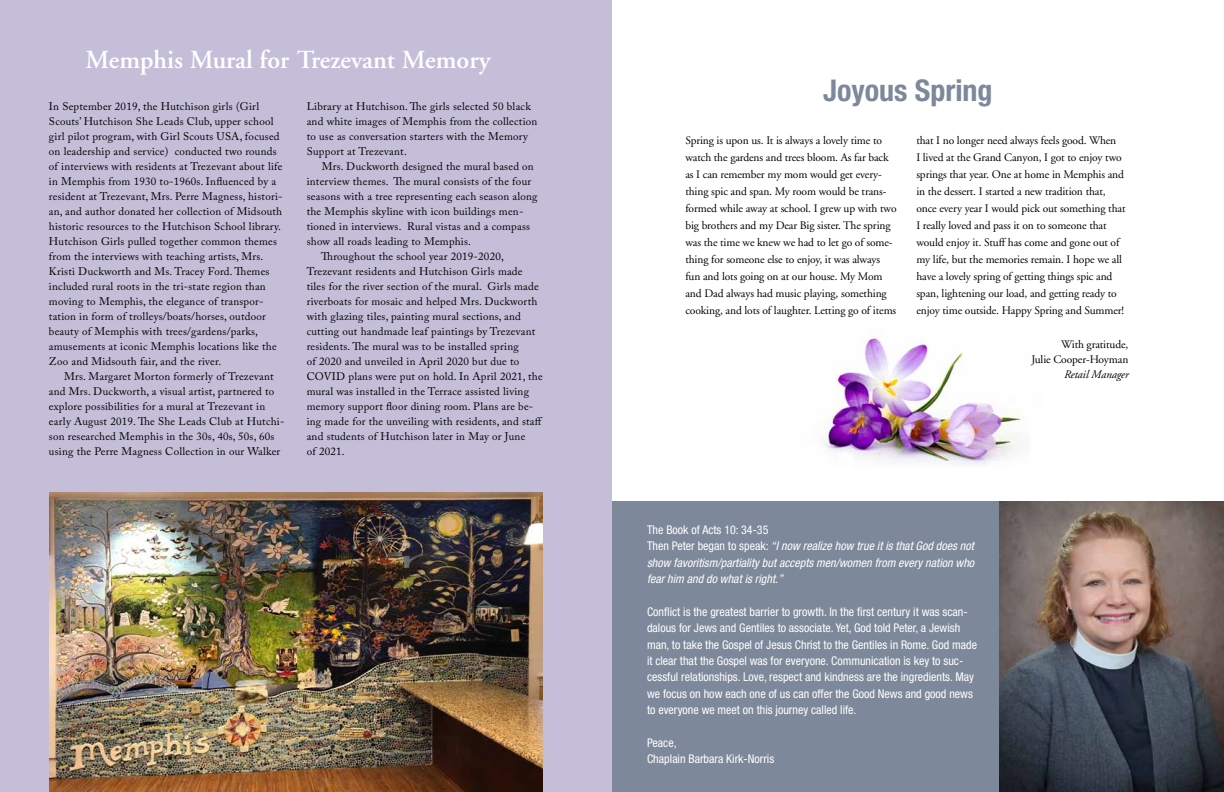
<style>
.page{position:relative;width:1224px;height:792px;background:#fff}
.page>*{position:absolute;margin:0;border:0;box-sizing:border-box;transform-origin:0 0}
.t1{font:700 condensed 30px "Helvetica Neue LT Std";color:#7d889a}
.t2{font:600 26px "Adobe Garamond";color:#fff}
.t3{font:condensed 12px/16.4px "Helvetica Neue LT Std";color:#fff}
.t4{font:italic condensed 12px/16.4px "Helvetica Neue LT Std";color:#fff}
.t5{font:11.5px/17px "Adobe Garamond";letter-spacing:-.01em;color:#000}
.t6{font:italic 11.5px "Adobe Garamond";letter-spacing:-.01em;color:#000}
.t7{font:11px/15px "Adobe Caslon Pro";letter-spacing:.02em;color:#000}
.s1{font-style:normal}
</style>
<div class="page">
<img style="left:823px;top:335px;width:198px;height:130px">
<div style="left:612px;top:501px;width:612px;height:291px;background:#7d889a"></div>
<img style="left:999px;top:501px;width:225px;height:291px">
<div style="left:0;top:0;width:612px;height:792px;background:#c4bed9"></div>
<img style="left:50px;top:492px;width:493px;height:300px">
<h2 class="t2" style="left:85px;top:45px;width:407px">Memphis Mural for Trezevant Memory</h2>
<p class="t7" style="left:307px;top:98px;width:232px">Library at Hutchison. The girls selected 50 black and white images of Memphis from the collection to use as conversation starters with the Memory Support at Trezevant.</p>
<p class="t7" style="left:322px;top:158px;width:214px">Mrs. Duckworth designed the mural based on</p>
<p class="t7" style="left:307px;top:173px;width:226px">interview themes. The mural consists of the four</p>
<p class="t7" style="left:307px;top:188px;width:232px">seasons with a tree representing each season along</p>
<p class="t7" style="left:307px;top:203px;width:218px">the Memphis skyline with icon buildings men-</p>
<p class="t7" style="left:307px;top:218px;width:225px">tioned in interviews. Rural vistas and a compass</p>
<p class="t7" style="left:307px;top:233px;width:166px">show all roads leading to Memphis.</p>
<p class="t7" style="left:321px;top:248px;width:184px">Throughout the school year 2019-2020,</p>
<p class="t7" style="left:307px;top:263px;width:217px">Trezevant residents and Hutchison Girls made</p>
<p class="t7" style="left:307px;top:278px;width:234px">tiles for the river section of the mural. Girls made</p>
<p class="t7" style="left:307px;top:293px;width:232px">riverboats for mosaic and helped Mrs. Duckworth</p>
<p class="t7" style="left:307px;top:308px;width:216px">with glazing tiles, painting mural sections, and</p>
<p class="t7" style="left:307px;top:323px;width:230px">cutting out handmade leaf paintings by Trezevant</p>
<p class="t7" style="left:307px;top:338px;width:214px">residents. The mural was to be installed spring</p>
<p class="t7" style="left:307px;top:353px;width:214px">of 2020 and unveiled in April 2020 but due to</p>
<p class="t7" style="left:307px;top:368px;width:238px">COVID plans were put on hold. In April 2021, the</p>
<p class="t7" style="left:307px;top:383px;width:224px">mural was installed in the Terrace assisted living</p>
<p class="t7" style="left:307px;top:398px;width:228px">memory support floor dining room. Plans are be-</p>
<p class="t7" style="left:307px;top:413px;width:237px">ing made for the unveiling with residents, and staff</p>
<p class="t7" style="left:307px;top:428px;width:220px">and students of Hutchison later in May or June</p>
<p class="t7" style="left:307px;top:443px;width:40px">of 2021.</p>
<p class="t7" style="left:49px;top:98px;width:235px">In September 2019, the Hutchison girls (Girl Scouts’ Hutchison She Leads Club, upper school girl pilot program, with Girl Scouts USA, focused on leadership and service) conducted two rounds of interviews with residents at Trezevant about life in Memphis from 1930 to-1960s. Influenced by a resident at Trezevant, Mrs. Perre Magness, histori&shy;an, and author donated her collection of Midsouth historic resources to the Hutchison School library.<br>Hutchison Girls pulled together common themes from the interviews with teaching artists, Mrs.<br>Kristi Duckworth and Ms. Tracey Ford. Themes included rural roots in the tri-state region than moving to Memphis, the elegance of transpor&shy;tation in form of trolleys/boats/horses, outdoor beauty of Memphis with trees/gardens/parks, amusements at iconic Memphis locations like the Zoo and Midsouth fair, and the river.</p>
<p class="t7" style="left:49px;top:368px;width:237px;text-indent:15px">Mrs. Margaret Morton formerly of Trezevant and Mrs. Duckworth, a visual artist, partnered to explore possibilities for a mural at Trezevant in early August 2019. The She Leads Club at Hutchi&shy;son researched Memphis in the 30s, 40s, 50s, 60s using the Perre Magness Collection in our Walker</p>
<h1 class="t1" style="left:823px;top:72px;width:171px">Joyous Spring</h1>
<p class="t5" style="left:685px;top:133px;width:213px">Spring is upon us. It is always a lovely time to watch the gardens and trees bloom. As far back as I can remember my mom would get every&shy;thing spic and span. My room would be trans&shy;formed while away at school. I grew up with two big brothers and my Dear Big sister. The spring was the time we knew we had to let go of some&shy;thing for someone else to enjoy, it was always fun and lots going on at our house. My Mom and Dad always had music playing, something cooking, and lots of laughter. Letting go of items</p>
<p class="t5" style="left:916px;top:133px;width:211px">that I no longer need always feels good. When<br>I lived at the Grand Canyon, I got to enjoy two springs that year. One at home in Memphis and in the dessert. I started a new tradition that, once every year I would pick out something that I really loved and pass it on to someone that would enjoy it. Stuff has come and gone out of my life, but the memories remain. I hope we all have a lovely spring of getting things spic and span, lightening our load, and getting ready to enjoy time outside. Happy Spring and Summer!</p>
<p class="t5" style="left:1031px;top:337px;width:98px;line-height:15px;text-align:right">With gratitude,<br>Julie Cooper-Hoyman</p>
<p class="t6" style="left:1064px;top:368px;width:66px">Retail Manager</p>
<p class="t4" style="left:647px;top:522px;width:329px"><span class="s1">The Book of Acts 10: 34-35<br>Then Peter began to speak:</span> “I now realize how true it is that God does not show favoritism/partiality but accepts men/women from every nation who fear him and do what is right.”</p>
<p class="t3" style="left:647px;top:603px;width:331px">Conflict is the greatest barrier to growth. In the first century it was scan&shy;dalous for Jews and Gentiles to associate. Yet, God told Peter, a Jewish man, to take the Gospel of Jesus Christ to the Gentiles in Rome. God made it clear that the Gospel was for everyone. Communication is key to suc&shy;cessful relationships. Love, respect and kindness are the ingredients. May we focus on how each one of us can offer the Good News and good news to everyone we meet on this journey called life.</p>
<p class="t3" style="left:647px;top:734px;width:129px">Peace,<br>Chaplain Barbara Kirk-Norris</p>
</div>
